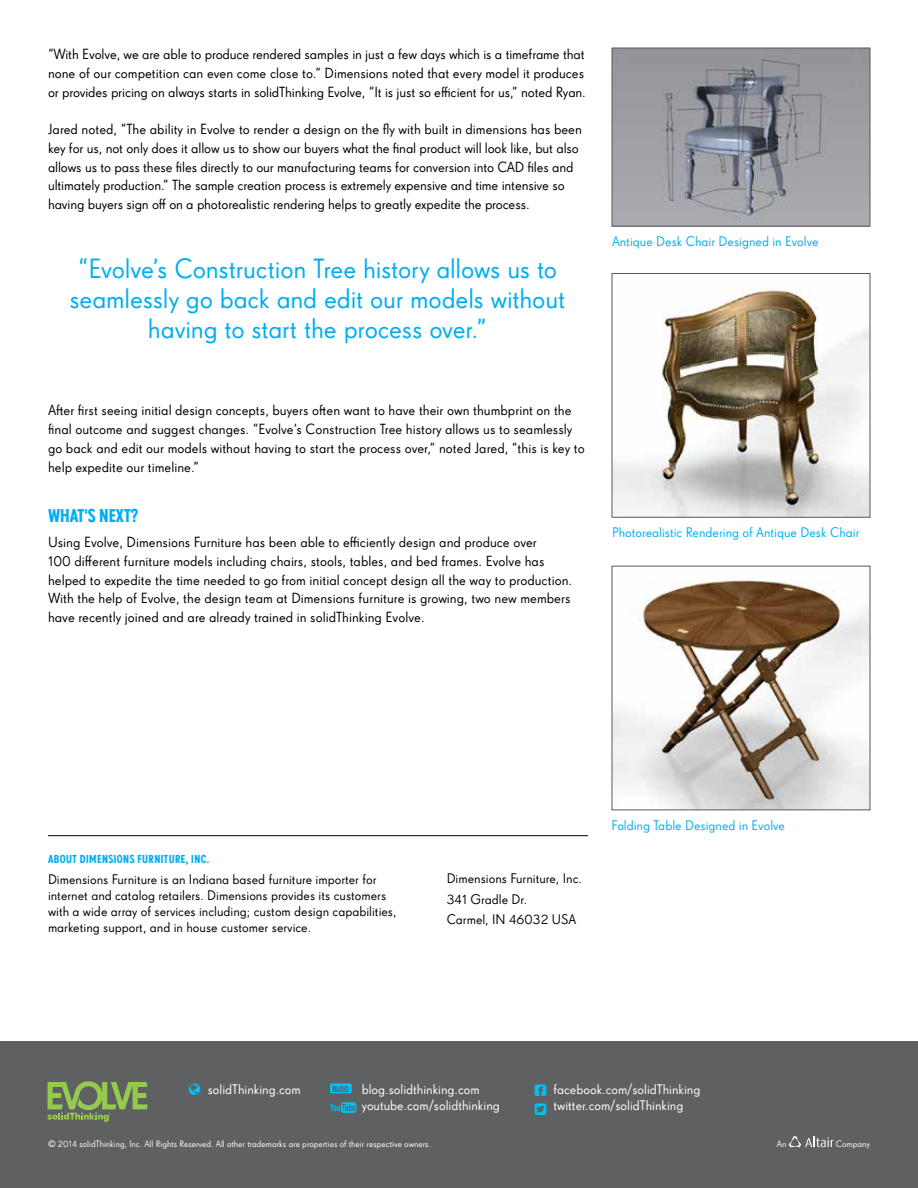
<style>
.page{position:relative;width:918px;height:1188px;background:#fff}
.page>*{position:absolute;margin:0;border:0;box-sizing:border-box;transform-origin:0 0}
.t1{font:27px/30px "Super Grotesk Pro";letter-spacing:-.01em;color:#00aeef;text-align:center}
.t2{font:500 condensed 18px "Super Grotesk Pro";color:#00aeef}
.t3{font:14.25px/18.8px "Super Grotesk Pro";color:#000}
.t4{font:13.5px/16.2px "Super Grotesk Pro";color:#000}
.t5{font:13.5px/16.5px "Super Grotesk Pro";color:#fff}
.t6{font:13.5px "Super Grotesk Pro";color:#00aeef}
.t7{font:500 condensed 11.25px "Super Grotesk Pro";letter-spacing:.04em;color:#00aeef}
.t8{font:9px "Super Grotesk Pro";color:#fff}
.t9{font:500 condensed 8.25px "Super Grotesk Pro";color:#5f6062}
</style>
<div class="page">
<img style="left:614px;top:50px;width:254px;height:174px">
<div style="left:612px;top:48px;width:258px;height:178px;border:1px solid #58595b"></div>
<img style="left:614px;top:288px;width:254px;height:228px">
<div style="left:612px;top:273px;width:258px;height:245px;border:1px solid #58595b"></div>
<hr style="left:48px;top:835px;width:540px;height:1px;background:#000">
<div style="left:0;top:1042px;width:918px;height:146px;background:#5f6062"></div>
<svg style="left:789px;top:1136px;width:45px;height:11px"></svg>
<svg style="left:47px;top:1081px;width:101px;height:41px"></svg>
<div style="left:330px;top:1083px;width:22px;height:10px;background:#00c0f3;border-radius:2px"></div>
<svg style="left:330px;top:1102px;width:26px;height:11px"></svg>
<img style="left:614px;top:580px;width:254px;height:228px">
<p class="t3" style="left:48px;top:45px;width:539px;text-align:justify">“With Evolve, we are able to produce rendered samples in just a few days which is a timeframe that none of our competition can even come close to.” Dimensions noted that every model it produces or provides pricing on always starts in solidThinking Evolve, “It is just so efficient for us,” noted Ryan.</p>
<p class="t3" style="left:48px;top:120px;width:536px">Jared noted, “The ability in Evolve to render a design on the fly with built in dimensions has been key for us, not only does it allow us to show our buyers what the final product will look like, but also allows us to pass these files directly to our manufacturing teams for conversion into CAD files and ultimately production.” The sample creation process is extremely expensive and time intensive so having buyers sign off on a photorealistic rendering helps to greatly expedite the process.</p>
<h1 class="t1" style="left:70px;top:254px;width:497px">“Evolve’s Construction Tree history allows us to seamlessly go back and edit our models without having to start the process over.”</h1>
<p class="t3" style="left:48px;top:401px;width:538px">After first seeing initial design concepts, buyers often want to have their own thumbprint on the final outcome and suggest changes. “Evolve’s Construction Tree history allows us to seamlessly go back and edit our models without having to start the process over,” noted Jared, “this is key to help expedite our timeline.”</p>
<p class="t2" style="left:48px;top:505px;width:92px">WHAT'S NEXT?</p>
<p class="t3" style="left:48px;top:533px;width:526px">Using Evolve, Dimensions Furniture has been able to efficiently design and produce over<br>100 different furniture models including chairs, stools, tables, and bed frames. Evolve has helped to expedite the time needed to go from initial concept design all the way to production.<br>With the help of Evolve, the design team at Dimensions furniture is growing, two new members have recently joined and are already trained in solidThinking Evolve.</p>
<p class="t6" style="left:612px;top:234px;width:208px">Antique Desk Chair Designed in Evolve</p>
<p class="t6" style="left:612px;top:525px;width:249px">Photorealistic Rendering of Antique Desk Chair</p>
<p class="t7" style="left:48px;top:853px;width:163px">ABOUT DIMENSIONS FURNITURE, INC.</p>
<p class="t4" style="left:48px;top:871px;width:350px">Dimensions Furniture is an Indiana based furniture importer for internet and catalog retailers. Dimensions provides its customers with a wide array of services including; custom design capabilities, marketing support, and in house customer service.</p>
<p class="t4" style="left:447px;top:868px;width:137px;line-height:20.5px">Dimensions Furniture, Inc.<br>341 Gradle Dr.<br>Carmel, IN 46032 USA</p>
<p class="t6" style="left:612px;top:817px;width:175px">Folding Table Designed in Evolve</p>
<p class="t5" style="left:208px;top:1081px;width:95px">solidThinking.com</p>
<p class="t5" style="left:554px;top:1081px;width:148px">facebook.com/solidThinking twitter.com/solidThinking</p>
<p class="t5" style="left:362px;top:1081px;width:140px">blog.solidthinking.com youtube.com/solidthinking</p>
<p class="t8" style="left:48px;top:1139px;width:385px">© 2014 solidThinking, Inc. All Rights Reserved. All other trademarks are properties of their respective owners.</p>
<p class="t8" style="left:777px;top:1139px;width:11px">An</p>
<p class="t8" style="left:836px;top:1139px;width:35px">Company</p>
<p class="t9" style="left:332px;top:1084px;width:5px">BLOG</p>
</div>
